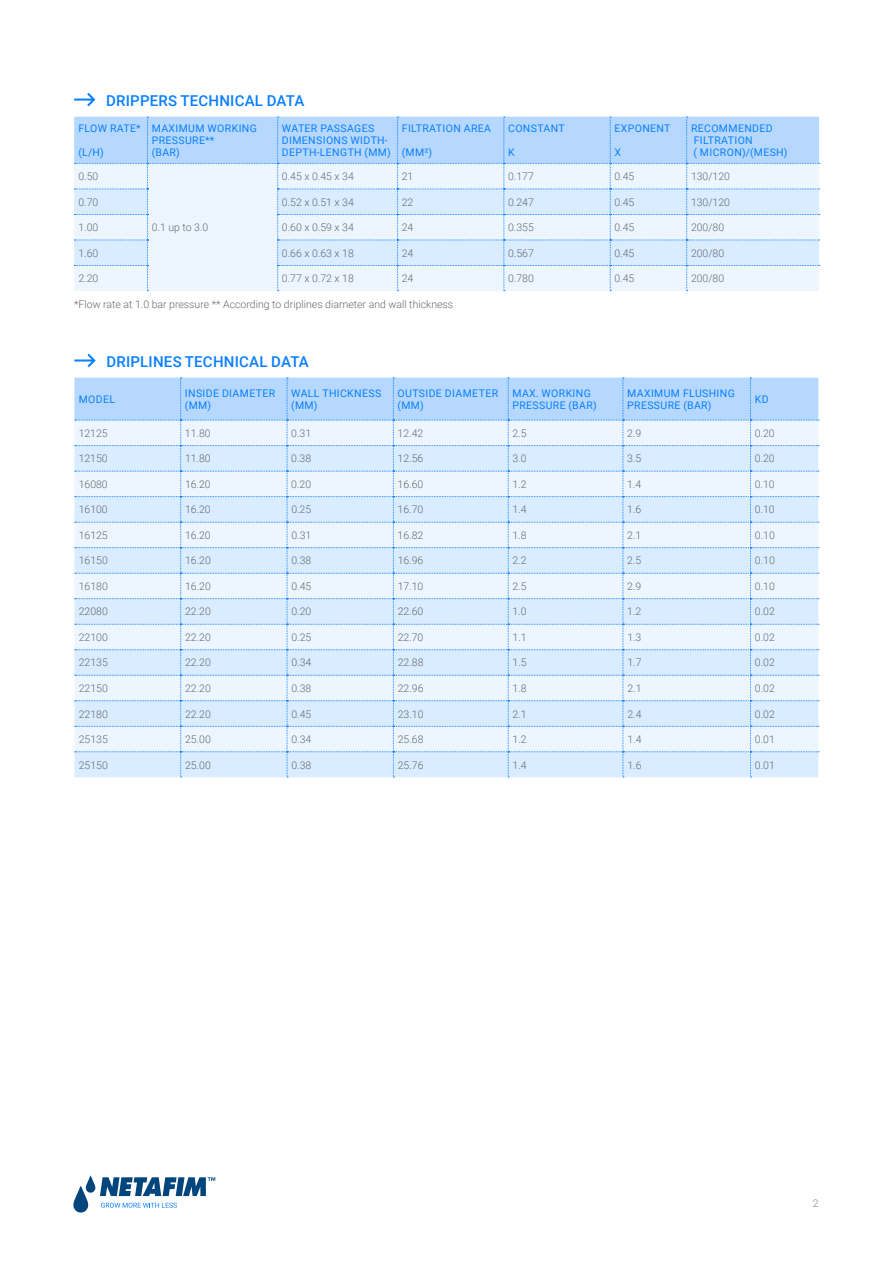
<style>
.page{position:relative;width:893px;height:1263px;background:#fff}
.page>*{position:absolute;margin:0;border:0;box-sizing:border-box;transform-origin:0 0}
.t1{font:500 15px "Roboto";letter-spacing:.015em;color:#0a7fff}
.t2{font:300 10.5px "Roboto";color:#64686c}
.t3{font:10.5px/12px "Roboto";letter-spacing:.035em;color:#0a7fff}
.t4{font:300 10.5px "Roboto";color:#808080}
</style>
<div class="page">
<svg style="left:73px;top:1175px;width:142px;height:37px"></svg>
<svg style="left:74px;top:93px;width:21px;height:13px"></svg>
<svg style="left:74px;top:117px;width:746px;height:174px;background:#d6e9ff"></svg>
<svg style="left:74px;top:354px;width:22px;height:13px"></svg>
<svg style="left:74px;top:378px;width:745px;height:399px;background:#daebff"></svg>
<h1 class="t1" style="left:106px;top:91px;width:200px">DRIPPERS TECHNICAL DATA</h1>
<p class="t3" style="left:78px;top:122px;width:64px">FLOW RATE*</p>
<p class="t3" style="left:78px;top:146px;width:27px">(L/H)</p>
<p class="t3" style="left:152px;top:122px;width:107px">MAXIMUM WORKING<br>PRESSURE**<br>(BAR)</p>
<p class="t3" style="left:282px;top:122px;width:110px">WATER PASSAGES<br>DIMENSIONS WIDTH-<br>DEPTH-LENGTH (MM)</p>
<p class="t3" style="left:402px;top:122px;width:91px">FILTRATION AREA</p>
<p class="t3" style="left:402px;top:146px;width:32px">(MM²)</p>
<p class="t3" style="left:508px;top:122px;width:58px">CONSTANT</p>
<p class="t3" style="left:508px;top:146px;width:8px">K</p>
<p class="t3" style="left:614px;top:122px;width:58px">EXPONENT</p>
<p class="t3" style="left:614px;top:146px;width:8px">X</p>
<p class="t3" style="left:691px;top:122px;width:98px">RECOMMENDED<br>FILTRATION<br>( MICRON)/(MESH)</p>
<p class="t2" style="left:78px;top:169px;width:21px">0.50</p>
<p class="t2" style="left:282px;top:169px;width:73px">0.45 x 0.45 x 34</p>
<p class="t2" style="left:402px;top:169px;width:13px">21</p>
<p class="t2" style="left:508px;top:169px;width:27px">0.177</p>
<p class="t2" style="left:614px;top:169px;width:21px">0.45</p>
<p class="t2" style="left:691px;top:169px;width:41px">130/120</p>
<p class="t2" style="left:78px;top:195px;width:21px">0.70</p>
<p class="t2" style="left:282px;top:195px;width:73px">0.52 x 0.51 x 34</p>
<p class="t2" style="left:402px;top:195px;width:13px">22</p>
<p class="t2" style="left:508px;top:195px;width:27px">0.247</p>
<p class="t2" style="left:614px;top:195px;width:21px">0.45</p>
<p class="t2" style="left:691px;top:195px;width:41px">130/120</p>
<p class="t2" style="left:78px;top:220px;width:21px">1.00</p>
<p class="t2" style="left:282px;top:220px;width:73px">0.60 x 0.59 x 34</p>
<p class="t2" style="left:402px;top:220px;width:13px">24</p>
<p class="t2" style="left:508px;top:220px;width:27px">0.355</p>
<p class="t2" style="left:614px;top:220px;width:21px">0.45</p>
<p class="t2" style="left:691px;top:220px;width:35px">200/80</p>
<p class="t2" style="left:78px;top:246px;width:21px">1.60</p>
<p class="t2" style="left:282px;top:246px;width:73px">0.66 x 0.63 x 18</p>
<p class="t2" style="left:402px;top:246px;width:13px">24</p>
<p class="t2" style="left:508px;top:246px;width:27px">0.567</p>
<p class="t2" style="left:614px;top:246px;width:21px">0.45</p>
<p class="t2" style="left:691px;top:246px;width:35px">200/80</p>
<p class="t2" style="left:78px;top:271px;width:21px">2.20</p>
<p class="t2" style="left:282px;top:271px;width:73px">0.77 x 0.72 x 18</p>
<p class="t2" style="left:402px;top:271px;width:13px">24</p>
<p class="t2" style="left:508px;top:271px;width:27px">0.780</p>
<p class="t2" style="left:614px;top:271px;width:21px">0.45</p>
<p class="t2" style="left:691px;top:271px;width:35px">200/80</p>
<p class="t2" style="left:74px;top:296px;width:380px">*Flow rate at 1.0 bar pressure ** According to driplines diameter and wall thickness</p>
<p class="t2" style="left:152px;top:220px;width:58px">0.1 up to 3.0</p>
<h1 class="t1" style="left:106px;top:351px;width:204px">DRIPLINES TECHNICAL DATA</h1>
<p class="t3" style="left:79px;top:393px;width:38px">MODEL</p>
<p class="t3" style="left:185px;top:387px;width:92px">INSIDE DIAMETER (MM)</p>
<p class="t3" style="left:291px;top:387px;width:91px">WALL THICKNESS (MM)</p>
<p class="t3" style="left:398px;top:387px;width:102px">OUTSIDE DIAMETER (MM)</p>
<p class="t3" style="left:512px;top:387px;width:86px">MAX. WORKING<br>PRESSURE (BAR)</p>
<p class="t3" style="left:627px;top:387px;width:109px">MAXIMUM FLUSHING<br>PRESSURE (BAR)</p>
<p class="t3" style="left:755px;top:393px;width:15px">KD</p>
<p class="t2" style="left:79px;top:426px;width:31px">12125</p>
<p class="t2" style="left:185px;top:426px;width:27px">11.80</p>
<p class="t2" style="left:291px;top:426px;width:21px">0.31</p>
<p class="t2" style="left:398px;top:426px;width:27px">12.42</p>
<p class="t2" style="left:512px;top:426px;width:16px">2.5</p>
<p class="t2" style="left:627px;top:426px;width:16px">2.9</p>
<p class="t2" style="left:755px;top:426px;width:21px">0.20</p>
<p class="t2" style="left:79px;top:451px;width:31px">12150</p>
<p class="t2" style="left:185px;top:451px;width:27px">11.80</p>
<p class="t2" style="left:291px;top:451px;width:21px">0.38</p>
<p class="t2" style="left:398px;top:451px;width:27px">12.56</p>
<p class="t2" style="left:512px;top:451px;width:16px">3.0</p>
<p class="t2" style="left:627px;top:451px;width:16px">3.5</p>
<p class="t2" style="left:755px;top:451px;width:21px">0.20</p>
<p class="t2" style="left:79px;top:477px;width:31px">16080</p>
<p class="t2" style="left:185px;top:477px;width:27px">16.20</p>
<p class="t2" style="left:291px;top:477px;width:21px">0.20</p>
<p class="t2" style="left:398px;top:477px;width:27px">16.60</p>
<p class="t2" style="left:512px;top:477px;width:16px">1.2</p>
<p class="t2" style="left:627px;top:477px;width:16px">1.4</p>
<p class="t2" style="left:755px;top:477px;width:21px">0.10</p>
<p class="t2" style="left:79px;top:502px;width:31px">16100</p>
<p class="t2" style="left:185px;top:502px;width:27px">16.20</p>
<p class="t2" style="left:291px;top:502px;width:21px">0.25</p>
<p class="t2" style="left:398px;top:502px;width:27px">16.70</p>
<p class="t2" style="left:512px;top:502px;width:16px">1.4</p>
<p class="t2" style="left:627px;top:502px;width:16px">1.6</p>
<p class="t2" style="left:755px;top:502px;width:21px">0.10</p>
<p class="t2" style="left:79px;top:528px;width:31px">16125</p>
<p class="t2" style="left:185px;top:528px;width:27px">16.20</p>
<p class="t2" style="left:291px;top:528px;width:21px">0.31</p>
<p class="t2" style="left:398px;top:528px;width:27px">16.82</p>
<p class="t2" style="left:512px;top:528px;width:16px">1.8</p>
<p class="t2" style="left:627px;top:528px;width:16px">2.1</p>
<p class="t2" style="left:755px;top:528px;width:21px">0.10</p>
<p class="t2" style="left:79px;top:553px;width:31px">16150</p>
<p class="t2" style="left:185px;top:553px;width:27px">16.20</p>
<p class="t2" style="left:291px;top:553px;width:21px">0.38</p>
<p class="t2" style="left:398px;top:553px;width:27px">16.96</p>
<p class="t2" style="left:512px;top:553px;width:16px">2.2</p>
<p class="t2" style="left:627px;top:553px;width:16px">2.5</p>
<p class="t2" style="left:755px;top:553px;width:21px">0.10</p>
<p class="t2" style="left:79px;top:579px;width:31px">16180</p>
<p class="t2" style="left:185px;top:579px;width:27px">16.20</p>
<p class="t2" style="left:291px;top:579px;width:21px">0.45</p>
<p class="t2" style="left:398px;top:579px;width:27px">17.10</p>
<p class="t2" style="left:512px;top:579px;width:16px">2.5</p>
<p class="t2" style="left:627px;top:579px;width:16px">2.9</p>
<p class="t2" style="left:755px;top:579px;width:21px">0.10</p>
<p class="t2" style="left:79px;top:604px;width:31px">22080</p>
<p class="t2" style="left:185px;top:604px;width:27px">22.20</p>
<p class="t2" style="left:291px;top:604px;width:21px">0.20</p>
<p class="t2" style="left:398px;top:604px;width:27px">22.60</p>
<p class="t2" style="left:512px;top:604px;width:16px">1.0</p>
<p class="t2" style="left:627px;top:604px;width:16px">1.2</p>
<p class="t2" style="left:755px;top:604px;width:21px">0.02</p>
<p class="t2" style="left:79px;top:630px;width:31px">22100</p>
<p class="t2" style="left:185px;top:630px;width:27px">22.20</p>
<p class="t2" style="left:291px;top:630px;width:21px">0.25</p>
<p class="t2" style="left:398px;top:630px;width:27px">22.70</p>
<p class="t2" style="left:512px;top:630px;width:16px">1.1</p>
<p class="t2" style="left:627px;top:630px;width:16px">1.3</p>
<p class="t2" style="left:755px;top:630px;width:21px">0.02</p>
<p class="t2" style="left:79px;top:655px;width:31px">22135</p>
<p class="t2" style="left:185px;top:655px;width:27px">22.20</p>
<p class="t2" style="left:291px;top:655px;width:21px">0.34</p>
<p class="t2" style="left:398px;top:655px;width:27px">22.88</p>
<p class="t2" style="left:512px;top:655px;width:16px">1.5</p>
<p class="t2" style="left:627px;top:655px;width:16px">1.7</p>
<p class="t2" style="left:755px;top:655px;width:21px">0.02</p>
<p class="t2" style="left:79px;top:681px;width:31px">22150</p>
<p class="t2" style="left:185px;top:681px;width:27px">22.20</p>
<p class="t2" style="left:291px;top:681px;width:21px">0.38</p>
<p class="t2" style="left:398px;top:681px;width:27px">22.96</p>
<p class="t2" style="left:512px;top:681px;width:16px">1.8</p>
<p class="t2" style="left:627px;top:681px;width:16px">2.1</p>
<p class="t2" style="left:755px;top:681px;width:21px">0.02</p>
<p class="t2" style="left:79px;top:706px;width:31px">22180</p>
<p class="t2" style="left:185px;top:706px;width:27px">22.20</p>
<p class="t2" style="left:291px;top:706px;width:21px">0.45</p>
<p class="t2" style="left:398px;top:706px;width:27px">23.10</p>
<p class="t2" style="left:513px;top:706px;width:16px">2.1</p>
<p class="t2" style="left:627px;top:706px;width:16px">2.4</p>
<p class="t2" style="left:755px;top:706px;width:21px">0.02</p>
<p class="t2" style="left:79px;top:732px;width:31px">25135</p>
<p class="t2" style="left:185px;top:732px;width:27px">25.00</p>
<p class="t2" style="left:291px;top:732px;width:21px">0.34</p>
<p class="t2" style="left:398px;top:732px;width:27px">25.68</p>
<p class="t2" style="left:513px;top:732px;width:16px">1.2</p>
<p class="t2" style="left:627px;top:732px;width:16px">1.4</p>
<p class="t2" style="left:755px;top:732px;width:21px">0.01</p>
<p class="t2" style="left:79px;top:757px;width:31px">25150</p>
<p class="t2" style="left:185px;top:757px;width:27px">25.00</p>
<p class="t2" style="left:291px;top:757px;width:21px">0.38</p>
<p class="t2" style="left:398px;top:757px;width:27px">25.76</p>
<p class="t2" style="left:513px;top:757px;width:16px">1.4</p>
<p class="t2" style="left:627px;top:757px;width:16px">1.6</p>
<p class="t2" style="left:755px;top:757px;width:21px">0.01</p>
<p class="t4" style="left:813px;top:1196px;width:7px">2</p>
</div>
